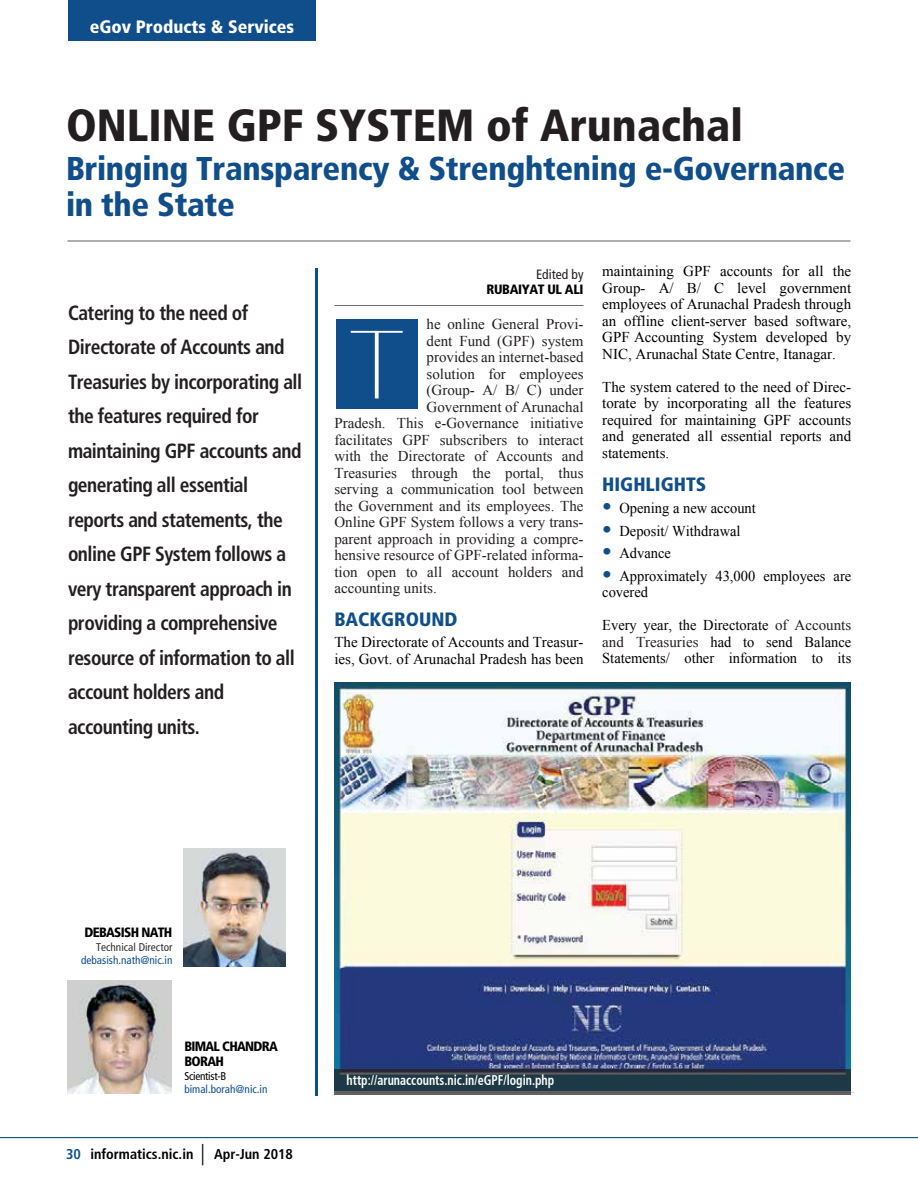
<style>
.page{position:relative;width:918px;height:1188px;background:#fff}
.page>*{position:absolute;margin:0;border:0;box-sizing:border-box;transform-origin:0 0}
.t1{font:900 condensed 45px "Frutiger LT Std";color:#231f20}
.t2{font:900 condensed 33px/36px "Frutiger LT Std";letter-spacing:-.01em;color:#0f4e8a}
.t3{font:700 condensed 20.55px/34.5px "Frutiger LT Std";letter-spacing:-.025em;color:#231f20;scale:.95 1}
.t4{font:900 condensed 19.35px "Frutiger LT Std";color:#0f4e8a}
.t5{font:900 condensed 18px "Frutiger LT Std";color:#fff}
.t6{font:15px/16.5px "Times New Roman";color:#010101;text-align:justify}
.t7{font:15px "Times New Roman";color:#231f20}
.t8{font:700 condensed 14.25px "Frutiger LT Std";color:#010101}
.t9{font:700 condensed 14.1px "Frutiger 67";color:#fff;scale:.85 1}
.t10{font:900 condensed 13.5px/15px "Frutiger LT Std";letter-spacing:-.05em;color:#010101}
.t11{font:900 condensed 13.5px "Frutiger LT Std";letter-spacing:-.025em;color:#010101}
.t12{font:condensed 13.5px "Frutiger LT Std";color:#231f20}
.t13{font:condensed 11.25px "Frutiger LT Std";color:#0f4e8a}
.t14{font:condensed 11.25px "Frutiger LT Std";color:#312f30}
.t15{font:condensed 11.25px "Frutiger LT Std";letter-spacing:-.025em;color:#010101}
.s1{font-family:"Frutiger LT Std";font-weight:900;font-stretch:condensed;font-size:19.35px;color:#0f4e8a}
.s2{font-family:"Frutiger LT Std";font-weight:900;font-stretch:condensed;font-size:14.85px;color:#fff}
.s3{color:#231f20}
.s4{color:#0f4e8a}
.s5{font-family:"Frutiger";font-weight:400;font-size:21.45px}
</style>
<div class="page">
<img style="left:183px;top:848px;width:103px;height:118px">
<img style="left:67px;top:980px;width:105px;height:113px">
<div style="left:336px;top:319px;width:82px;height:90px;background:#0f4e8a"></div>
<hr style="left:316px;top:269px;width:2px;height:827px;background:#0f4e8a">
<svg style="left:351px;top:331px;width:52px;height:67px"></svg>
<hr style="left:0;top:1137px;width:918px;height:1px;background:#0f4e8a">
<hr style="left:335px;top:305px;width:249px;height:1px;background:#6e6f72">
<hr style="left:68px;top:240px;width:782px;height:2px;background:#6e6f72">
<div style="left:68px;top:0;width:248px;height:40px;background:#0f4e8a"></div>
<img style="left:334px;top:682px;width:517px;height:387px">
<svg style="left:334px;top:1069px;width:517px;height:25px;background:#2b3d48"></svg>
<p class="t5" style="left:90px;top:16px;width:206px">eGov Products &amp; Services</p>
<h1 class="t1" style="left:66px;top:98px;width:678px">ONLINE GPF SYSTEM of Arunachal</h1>
<h2 class="t2" style="left:66px;top:150px;width:781px">Bringing Transparency &amp; Strenghtening e-Governance in the State</h2>
<p class="t3" style="left:68px;top:295px;width:248px">Catering to the need of<br>Directorate of Accounts and<br>Treasuries by incorporating all the features required for maintaining GPF accounts and generating all essential reports and statements, the online GPF System follows a very transparent approach in providing a comprehensive resource of information to all account holders and accounting units.</p>
<p class="t12" style="left:536px;top:266px;width:49px">Edited by</p>
<p class="t11" style="left:486px;top:281px;width:99px">RUBAIYAT UL ALI</p>
<p class="t7" style="left:427px;top:314px;width:158px">he online General Provi-</p>
<p class="t7" style="left:427px;top:331px;width:158px">dent Fund (GPF) system</p>
<p class="t7" style="left:427px;top:347px;width:158px">provides an internet-based</p>
<p class="t7" style="left:427px;top:364px;width:158px">solution for employees</p>
<p class="t7" style="left:427px;top:380px;width:158px">(Group- A/ B/ C) under</p>
<p class="t7" style="left:427px;top:397px;width:158px">Government of Arunachal</p>
<p class="t7" style="left:334px;top:413px;width:251px">Pradesh. This e-Governance initiative</p>
<p class="t7" style="left:334px;top:430px;width:251px">facilitates GPF subscribers to interact</p>
<p class="t7" style="left:334px;top:446px;width:251px">with the Directorate of Accounts and</p>
<p class="t7" style="left:334px;top:463px;width:251px">Treasuries through the portal, thus</p>
<p class="t7" style="left:334px;top:479px;width:251px">serving a communication tool between</p>
<p class="t7" style="left:334px;top:496px;width:251px">the Government and its employees. The</p>
<p class="t7" style="left:334px;top:512px;width:251px">Online GPF System follows a very trans-</p>
<p class="t7" style="left:334px;top:529px;width:251px">parent approach in providing a compre-</p>
<p class="t7" style="left:334px;top:545px;width:251px">hensive resource of GPF-related informa-</p>
<p class="t7" style="left:334px;top:562px;width:251px">tion open to all account holders and</p>
<p class="t7" style="left:334px;top:578px;width:104px">accounting units.</p>
<p class="t4" style="left:334px;top:608px;width:125px">BACKGROUND</p>
<p class="t6" style="left:334px;top:634px;width:251px">The Directorate of Accounts and Treasur&shy;ies, Govt. of Arunachal Pradesh has been</p>
<p class="t6" style="left:602px;top:263px;width:251px">maintaining GPF accounts for all the Group- A/ B/ C level government employees of Arunachal Pradesh through an offline client-server based software, GPF Accounting System developed by NIC, Arunachal State Centre, Itanagar.</p>
<p class="t6" style="left:602px;top:378px;width:251px">The system catered to the need of Direc&shy;torate by incorporating all the features required for maintaining GPF accounts and generated all essential reports and statements.</p>
<p class="t4" style="left:602px;top:472px;width:106px">HIGHLIGHTS</p>
<p class="t6" style="left:602px;top:500px;width:155px"><span class="s1">•</span><span class="s2">•</span>Opening a new account</p>
<p class="t6" style="left:602px;top:522px;width:140px"><span class="s1">•</span><span class="s2">•</span>Deposit/ Withdrawal</p>
<p class="t6" style="left:602px;top:545px;width:70px"><span class="s1">•</span><span class="s2">•</span>Advance</p>
<p class="t6" style="left:602px;top:567px;width:251px"><span class="s1">•</span><span class="s2">•</span>Approximately 43,000 employees are covered</p>
<p class="t6" style="left:602px;top:617px;width:251px">Every year, the Directorate <span class="s3">of Accounts and Treasuries</span> had to send Balance Statements/ other information to its</p>
<p class="t10" style="left:85px;top:925px;width:89px">DEBASISH NATH</p>
<p class="t14" style="left:96px;top:940px;width:78px">Technical Director</p>
<p class="t13" style="left:81px;top:954px;width:93px">debasish.nath@nic.in</p>
<p class="t10" style="left:184px;top:1039px;width:95px">BIMAL CHANDRA<br>BORAH</p>
<p class="t15" style="left:184px;top:1069px;width:43px">Scientist-B</p>
<p class="t13" style="left:184px;top:1083px;width:85px">bimal.borah@nic.in</p>
<p class="t8" style="left:66px;top:1145px;width:228px"><span class="s4">30</span> informatics.nic.in <span class="s5">|</span> Apr-Jun 2018</p>
<p class="t9" style="left:347px;top:1072px;width:246px">http://arunaccounts.nic.in/eGPF/login.php</p>
</div>
